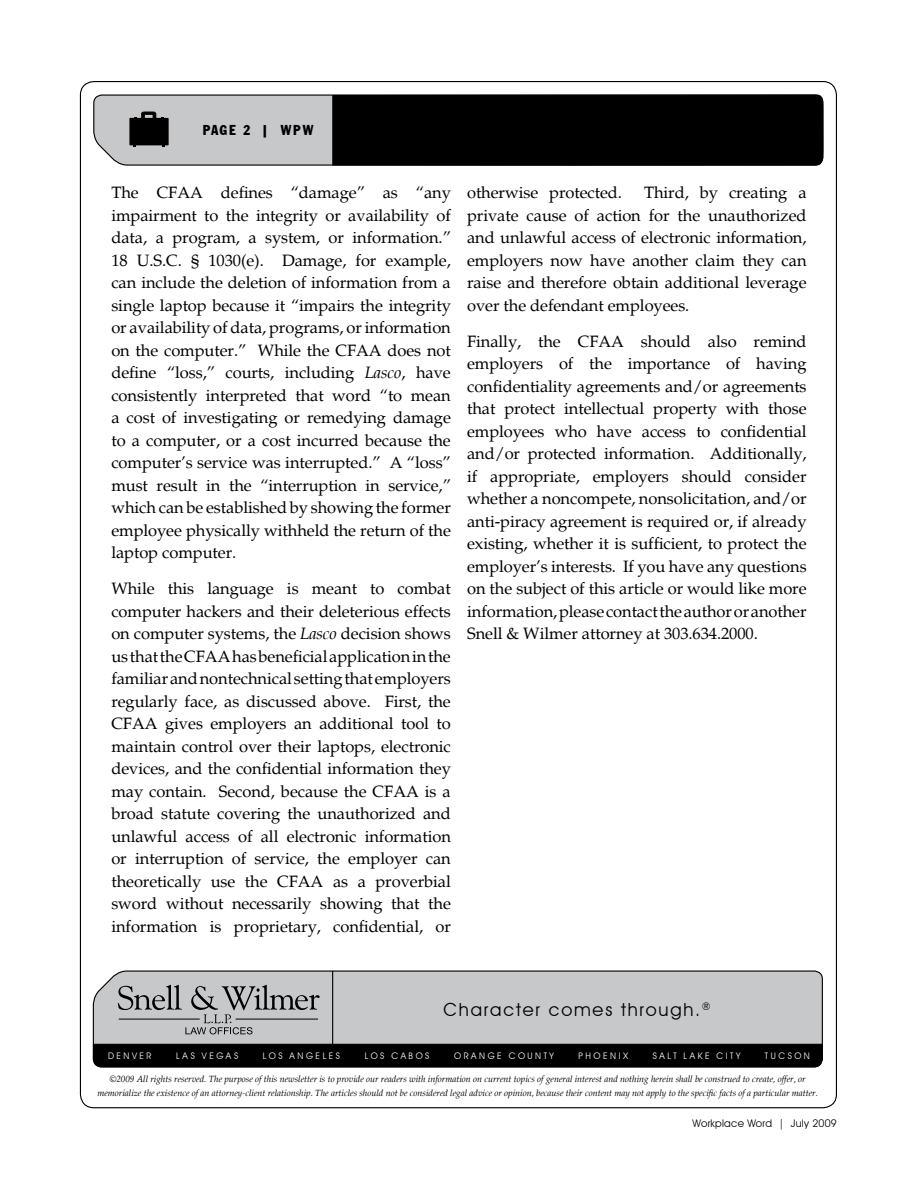
<style>
.page{position:relative;width:918px;height:1188px;background:#fff}
.page>*{position:absolute;margin:0;border:0;box-sizing:border-box;transform-origin:0 0}
.t1{font:18px "Avant Garde IT Cby BT";letter-spacing:.1em;color:#000}
.t2{font:16.5px/22.5px "Palatino";letter-spacing:-.005em;color:#000;text-align:justify}
.t3{font:15px "Franklin Cond Gothic";letter-spacing:.1em;color:#000}
.t4{font:10.5px "Avant Garde IT Cby BT";letter-spacing:.025em;color:#000}
.t5{font:italic 9px/13.5px "Palatino";color:#000;text-align:center}
.t6{font:9px "Avant Garde IT Cby BT";letter-spacing:.28em;color:#fff}
.s1{font-style:italic}
</style>
<div class="page">
<div style="left:92px;top:970px;width:731px;height:73px;background:#c6c8ca"></div>
<svg style="left:92px;top:1043px;width:731px;height:25px;background:#0a0a0a"></svg>
<hr style="left:332px;top:971px;width:1px;height:74px;background:#000">
<svg style="left:118px;top:985px;width:202px;height:49px;background:#a6a8aa"></svg>
<svg style="left:93px;top:94px;width:239px;height:72px;background:#c0c1c3"></svg>
<div style="left:332px;top:94px;width:492px;height:72px;background:#000"></div>
<div style="left:130px;top:119px;width:38px;height:26px;background:#000"></div>
<div style="left:129px;top:118px;width:40px;height:27px;border:1px solid #000"></div>
<svg style="left:134px;top:112px;width:30px;height:7px"></svg>
<p class="t3" style="left:203px;top:121px;width:112px">PAGE 2 | WPW</p>
<p class="t2" style="left:111px;top:182px;width:341px">The CFAA defines “damage” as “any impairment to the integrity or availability of data, a program, a system, or information.” 18 U.S.C. § 1030(e). Damage, for example, can include the deletion of information from a single laptop because it “impairs the integrity or availability of data, programs, or information on the computer.” While the CFAA does not define “loss,” courts, including <span class="s1">Lasco</span>, have consistently interpreted that word “to mean a cost of investigating or remedying damage to a computer, or a cost incurred because the computer’s service was interrupted.” A “loss” must result in the “interruption in service,” which can be established by showing the former employee physically withheld the return of the laptop computer.</p>
<p class="t2" style="left:111px;top:578px;width:341px">While this language is meant to combat computer hackers and their deleterious effects on computer systems, the <span class="s1">Lasco</span> decision shows us that the CFAA has beneficial application in the familiar and nontechnical setting that employers regularly face, as discussed above. First, the CFAA gives employers an additional tool to maintain control over their laptops, electronic devices, and the confidential information they may contain. Second, because the CFAA is a broad statute covering the unauthorized and unlawful access of all electronic information or interruption of service, the employer can theoretically use the CFAA as a proverbial sword without necessarily showing that the information is proprietary, confidential, or</p>
<p class="t2" style="left:467px;top:182px;width:341px;text-indent:177px">Third, by creating a private cause of action for the unauthorized and unlawful access of electronic information, employers now have another claim they can raise and therefore obtain additional leverage over the defendant employees.</p>
<p class="t2" style="left:467px;top:330px;width:341px">Finally, the CFAA should also remind employers of the importance of having confidentiality agreements and/or agreements that protect intellectual property with those employees who have access to confidential and/or protected information. Additionally, if appropriate, employers should consider whether a noncompete, nonsolicitation, and/or anti-piracy agreement is required or, if already existing, whether it is sufficient, to protect the employer’s interests. If you have any questions on the subject of this article or would like more information, please contact the author or another Snell &amp; Wilmer attorney at 303.634.2000.</p>
<p class="t2" style="left:467px;top:182px;width:156px">otherwise protected.</p>
<p class="t1" style="left:444px;top:999px;width:269px">Character comes through.<sup>®</sup></p>
<p class="t6" style="left:108px;top:1050px;width:45px">DENVER</p>
<p class="t6" style="left:176px;top:1050px;width:64px">LAS VEGAS</p>
<p class="t6" style="left:263px;top:1050px;width:8px">los</p>
<p class="t6" style="left:290px;top:1050px;width:9px">angeles</p>
<p class="t6" style="left:365px;top:1050px;width:8px">los</p>
<p class="t6" style="left:391px;top:1050px;width:9px">cabos</p>
<p class="t6" style="left:454px;top:1050px;width:101px">ORANGE COUNTY</p>
<p class="t6" style="left:579px;top:1050px;width:51px">PHOENIX</p>
<p class="t6" style="left:653px;top:1050px;width:89px">SALT LAKE CITY</p>
<p class="t6" style="left:765px;top:1050px;width:47px">TUCSON</p>
<p class="t5" style="left:97px;top:1072px;width:722px">©2009 All rights reserved. The purpose of this newsletter is to provide our readers with information on current topics of general interest and nothing herein shall be construed to create, offer, or memorialize the existence of an attorney-client relationship. The articles should not be considered legal advice or opinion, because their content may not apply to the specific facts of a particular matter.</p>
<p class="t4" style="left:693px;top:1117px;width:146px">Workplace Word | July 2009</p>
</div>
